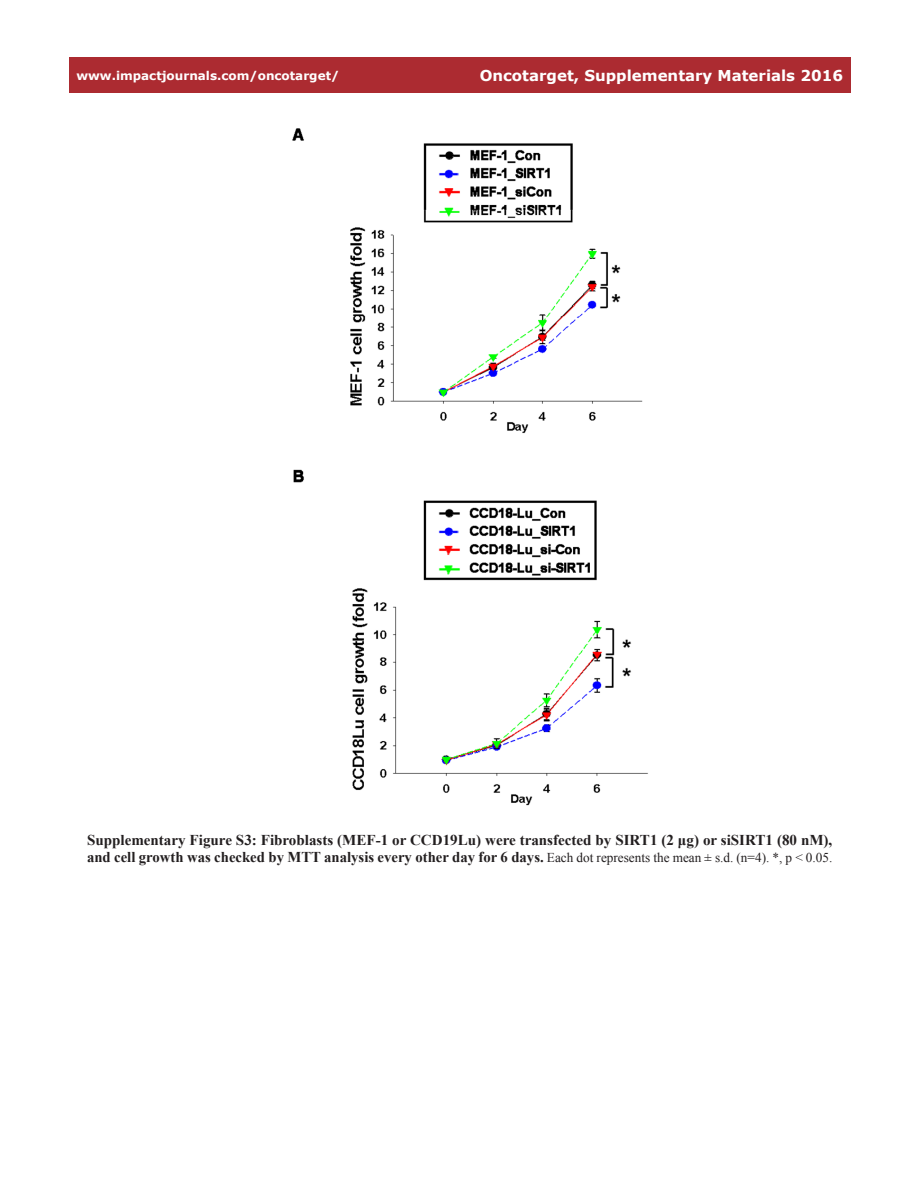
<style>
.page{position:relative;width:918px;height:1188px;background:#fff}
.page>*{position:absolute;margin:0;border:0;box-sizing:border-box;transform-origin:0 0}
.t1{font:700 15px/16.2px "Times New Roman";color:#231f20}
.t2{font:700 15px "Verdana";color:#fff}
.t3{font:700 12px "Verdana";color:#fff}
.s1{font-weight:400;font-size:13.5px}
</style>
<div class="page">
<div style="left:69px;top:57px;width:781px;height:36px;background:#ac2b31"></div>
<img style="left:292px;top:128px;width:356px;height:678px">
<p class="t3" style="left:76px;top:67px;width:264px">www.impactjournals.com/oncotarget/</p>
<p class="t2" style="left:480px;top:65px;width:365px">Oncotarget, Supplementary Materials 2016</p>
<p class="t1" style="left:87px;top:832px;width:747px">Supplementary Figure S3: Fibroblasts (MEF-1 or CCD19Lu) were transfected by SIRT1 (2 μg) or siSIRT1 (80 nM), and cell growth was checked by MTT analysis every other day for 6 days. <span class="s1">Each dot represents the mean ± s.d. (n=4). *, p &lt; 0.05.</span></p>
</div>
